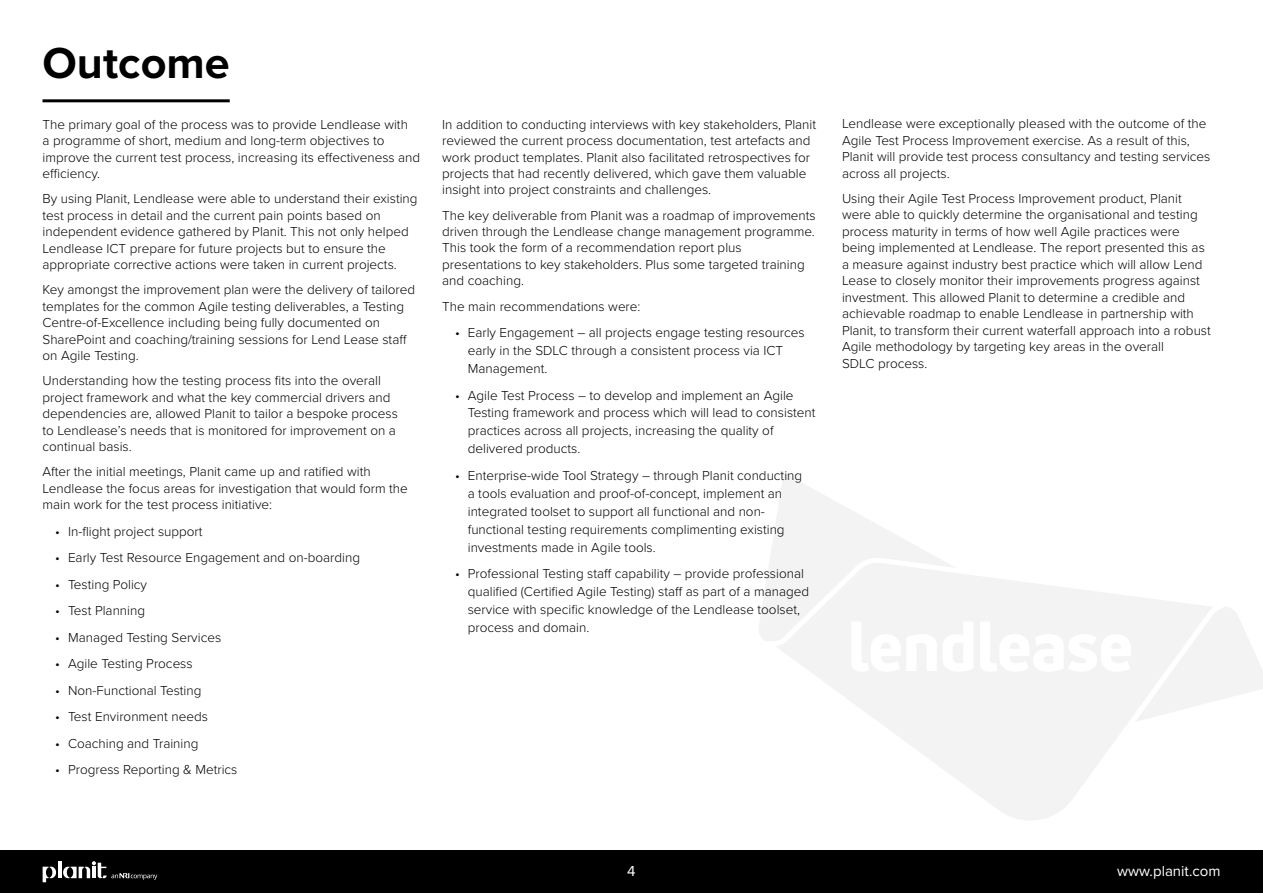
<style>
.page{position:relative;width:1263px;height:893px;background:#fff}
.page>*{position:absolute;margin:0;border:0;box-sizing:border-box;transform-origin:0 0}
.t1{font:700 45px "Proxima Nova";color:#000}
.t2{font:15px "Proxima Nova";color:#fff}
.t3{font:300 13.5px/16.5px "Proxima Nova";color:#000}
</style>
<div class="page">
<svg style="left:799px;top:574px;width:402px;height:246px;fill:#f3f3f3"></svg>
<svg style="left:1111px;top:642px;width:10px;height:7px"></svg>
<svg style="left:759px;top:471px;width:204px;height:192px"></svg>
<svg style="left:1135px;top:606px;width:128px;height:116px"></svg>
<hr style="left:43px;top:99px;width:187px;height:3px;background:#000">
<div style="left:0;top:850px;width:1263px;height:43px;background:#000"></div>
<svg style="left:43px;top:867px;width:13px;height:15px"></svg>
<hr style="left:58px;top:861px;width:3px;height:17px;background:#fff">
<svg style="left:63px;top:861px;width:94px;height:19px"></svg>
<h1 class="t1" style="left:43px;top:30px;width:189px">Outcome</h1>
<p class="t3" style="left:43px;top:115px;width:379px">The primary goal of the process was to provide Lendlease with<br>a programme of short, medium and long-term objectives to improve the current test process, increasing its effectiveness and efficiency.</p>
<p class="t3" style="left:43px;top:190px;width:377px">By using Planit, Lendlease were able to understand their existing test process in detail and the current pain points based on independent evidence gathered by Planit. This not only helped Lendlease ICT prepare for future projects but to ensure the appropriate corrective actions were taken in current projects.</p>
<p class="t3" style="left:43px;top:281px;width:374px">Key amongst the improvement plan were the delivery of tailored templates for the common Agile testing deliverables, a Testing Centre-of-Excellence including being fully documented on SharePoint and coaching/training sessions for Lend Lease staff on Agile Testing.</p>
<p class="t3" style="left:43px;top:372px;width:357px">Understanding how the testing process fits into the overall project framework and what the key commercial drivers and dependencies are, allowed Planit to tailor a bespoke process to Lendlease’s needs that is monitored for improvement on a continual basis.</p>
<p class="t3" style="left:43px;top:463px;width:367px">After the initial meetings, Planit came up and ratified with<br>Lendlease the focus areas for investigation that would form the main work for the test process initiative:</p>
<p class="t3" style="left:55px;top:522px;width:149px">• In-flight project support</p>
<p class="t3" style="left:55px;top:549px;width:306px">• Early Test Resource Engagement and on-boarding</p>
<p class="t3" style="left:55px;top:575px;width:93px">• Testing Policy</p>
<p class="t3" style="left:55px;top:602px;width:91px">• Test Planning</p>
<p class="t3" style="left:55px;top:628px;width:167px">• Managed Testing Services</p>
<p class="t3" style="left:55px;top:655px;width:139px">• Agile Testing Process</p>
<p class="t3" style="left:55px;top:681px;width:148px">• Non-Functional Testing</p>
<p class="t3" style="left:55px;top:708px;width:154px">• Test Environment needs</p>
<p class="t3" style="left:55px;top:734px;width:145px">• Coaching and Training</p>
<p class="t3" style="left:55px;top:761px;width:184px">• Progress Reporting &amp; Metrics</p>
<p class="t3" style="left:442px;top:115px;width:375px">In addition to conducting interviews with key stakeholders, Planit reviewed the current process documentation, test artefacts and work product templates. Planit also facilitated retrospectives for projects that had recently delivered, which gave them valuable insight into project constraints and challenges.</p>
<p class="t3" style="left:442px;top:206px;width:375px">The key deliverable from Planit was a roadmap of improvements driven through the Lendlease change management programme.<br>This took the form of a recommendation report plus presentations to key stakeholders. Plus some targeted training and coaching.</p>
<p class="t3" style="left:442px;top:297px;width:200px">The main recommendations were:</p>
<p class="t3" style="left:468px;top:323px;width:338px;line-height:18px;text-indent:-13px">• Early Engagement – all projects engage testing resources early in the SDLC through a consistent process via ICT<br>Management.</p>
<p class="t3" style="left:468px;top:385px;width:349px;line-height:18px;text-indent:-13px">• Agile Test Process – to develop and implement an Agile Testing framework and process which will lead to consistent practices across all projects, increasing the quality of delivered products.</p>
<p class="t3" style="left:468px;top:466px;width:336px;line-height:18px;text-indent:-13px">• Enterprise-wide Tool Strategy – through Planit conducting a tools evaluation and proof-of-concept, implement an integrated toolset to support all functional and non&shy;functional testing requirements complimenting existing investments made in Agile tools.</p>
<p class="t3" style="left:468px;top:564px;width:343px;line-height:18px;text-indent:-13px">• Professional Testing staff capability – provide professional qualified (Certified Agile Testing) staff as part of a managed service with specific knowledge of the Lendlease toolset, process and domain.</p>
<p class="t3" style="left:842px;top:115px;width:370px">Lendlease were exceptionally pleased with the outcome of the Agile Test Process Improvement exercise. As a result of this, Planit will provide test process consultancy and testing services across all projects.</p>
<p class="t3" style="left:842px;top:189px;width:370px">Using their Agile Test Process Improvement product, Planit were able to quickly determine the organisational and testing process maturity in terms of how well Agile practices were being implemented at Lendlease. The report presented this as a measure against industry best practice which will allow Lend Lease to closely monitor their improvements progress against investment. This allowed Planit to determine a credible and achievable roadmap to enable Lendlease in partnership with Planit, to transform their current waterfall approach into a robust Agile methodology by targeting key areas in the overall<br>SDLC process.</p>
<p class="t2" style="left:627px;top:860px;width:10px">4</p>
<p class="t2" style="left:1117px;top:860px;width:105px">www.planit.com</p>
</div>
